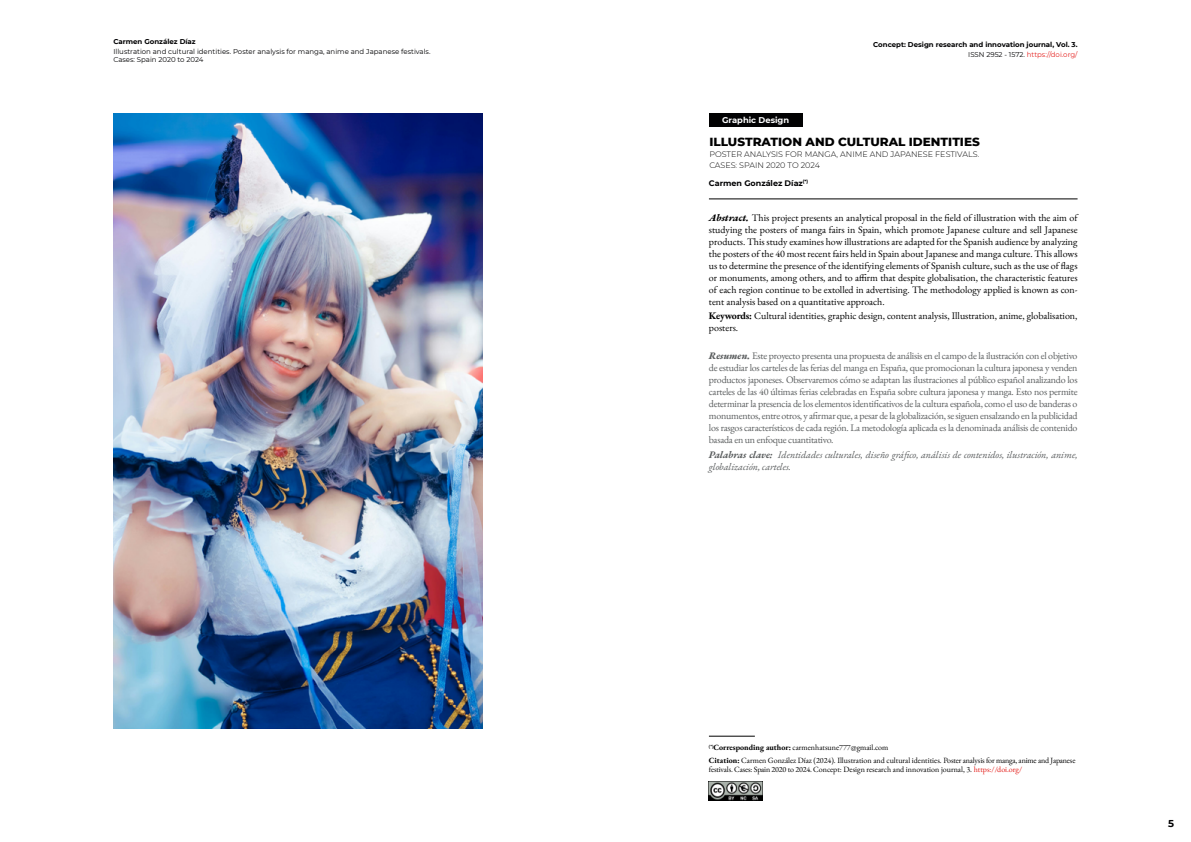
<style>
.page{position:relative;width:1191px;height:842px;background:#fff}
.page>*{position:absolute;margin:0;border:0;box-sizing:border-box;transform-origin:0 0}
.t1{font:800 12px "Montserrat";color:#000}
.t2{font:10px/12px "EB Garamond";color:#000;text-align:justify}
.t3{font:10px/12px "EB Garamond";letter-spacing:-.025em;color:#5a5d5e;text-align:justify}
.t4{font:italic 10px/12px "EB Garamond";color:#5a5d5e}
.t5{font:700 10px "Montserrat";color:#020203}
.t6{font:700 8.3px "Montserrat";color:#fff}
.t7{font:8px/9.6px "EB Garamond";color:#000}
.t8{font:300 8px/11px "Montserrat";color:#000}
.t9{font:700 8px "Montserrat";color:#020203}
.t10{font:7px/8.4px "Montserrat";color:#020203}
.t11{font:700 7px/10px "Montserrat";color:#020203;text-align:right}
.s1{font-weight:400}
.s2{font-weight:400;color:#e52321}
.s3{font-weight:800;font-style:italic}
.s4{font-weight:700}
.s5{color:#e41b17}
</style>
<div class="page">
<hr style="left:709px;top:736px;width:46px;height:1px;background:#000">
<hr style="left:709px;top:198px;width:368px;height:1px;background:#000">
<img style="left:709px;top:781px;width:53px;height:19px">
<div style="left:709px;top:113px;width:93px;height:14px;background:#020203"></div>
<img style="left:113px;top:113px;width:369px;height:616px">
<p class="t11" style="left:113px;top:36px;width:84px">Carmen González Díaz</p>
<p class="t10" style="left:113px;top:47px;width:318px">Illustration and cultural identities. Poster analysis for manga, anime and Japanese festivals.<br>Cases: Spain 2020 to 2024</p>
<p class="t11" style="left:873px;top:39px;width:206px">Concept: Design research and innovation journal, Vol. 3.<br><span class="s1">ISSN 2952 - 1572.</span> <span class="s2">https://doi.org/</span></p>
<p class="t6" style="left:722px;top:114px;width:68px">Graphic Design</p>
<p class="t1" style="left:709px;top:133px;width:272px">ILLUSTRATION AND CULTURAL IDENTITIES</p>
<p class="t8" style="left:709px;top:148px;width:271px">POSTER ANALYSIS FOR MANGA, ANIME AND JAPANESE FESTIVALS.<br>CASES: SPAIN 2020 TO 2024</p>
<p class="t9" style="left:709px;top:177px;width:101px">Carmen González Díaz<sup>(*)</sup></p>
<p class="t2" style="left:709px;top:211px;width:370px"><span class="s3">Abstract.</span> This project presents an analytical proposal in the field of illustration with the aim of studying the posters of manga fairs in Spain, which promote Japanese culture and sell Japanese products. This study examines how illustrations are adapted for the Spanish audience by analyzing the posters of the 40 most recent fairs held in Spain about Japanese and manga culture. This allows us to determine the presence of the identifying elements of Spanish culture, such as the use of flags or monuments, among others, and to affirm that despite globalisation, the characteristic features of each region continue to be extolled in advertising. The methodology applied is known as con&shy;tent analysis based on a quantitative approach.</p>
<p class="t2" style="left:709px;top:310px;width:370px"><span class="s4">Keywords:</span> Cultural identities, graphic design, content analysis, Illustration, anime, globalisation, posters.</p>
<p class="t3" style="left:709px;top:350px;width:370px"><span class="s3">Resumen.</span> Este proyecto presenta una propuesta de análisis en el campo de la ilustración con el objetivo de estudiar los carteles de las ferias del manga en España, que promocionan la cultura japonesa y venden productos japoneses. Observaremos cómo se adaptan las ilustraciones al público español analizando los carteles de las 40 últimas ferias celebradas en España sobre cultura japonesa y manga. Esto nos permite determinar la presencia de los elementos identificativos de la cultura española, como el uso de banderas o monumentos, entre otros, y afirmar que, a pesar de la globalización, se siguen ensalzando en la publicidad los rasgos característicos de cada región. La metodología aplicada es la denominada análisis de contenido basada en un enfoque cuantitativo.</p>
<p class="t4" style="left:709px;top:449px;width:370px"><span class="s4">Palabras clave:</span> Identidades culturales, diseño gráfico, análisis de contenidos, ilustración, anime, globalización, carteles.</p>
<p class="t7" style="left:709px;top:743px;width:181px"><sup>(*)</sup><span class="s4">Corresponding author:</span> carmenhatsune777@gmail.com</p>
<p class="t7" style="left:709px;top:755px;width:368px"><span class="s4">Citation:</span> Carmen González Díaz (2024). Illustration and cultural identities. Poster analysis for manga, anime and Japanese festivals. Cases: Spain 2020 to 2024. Concept: Design research and innovation journal, 3. <span class="s5">https://doi.org/</span></p>
<p class="t5" style="left:1168px;top:816px;width:7px">5</p>
</div>
